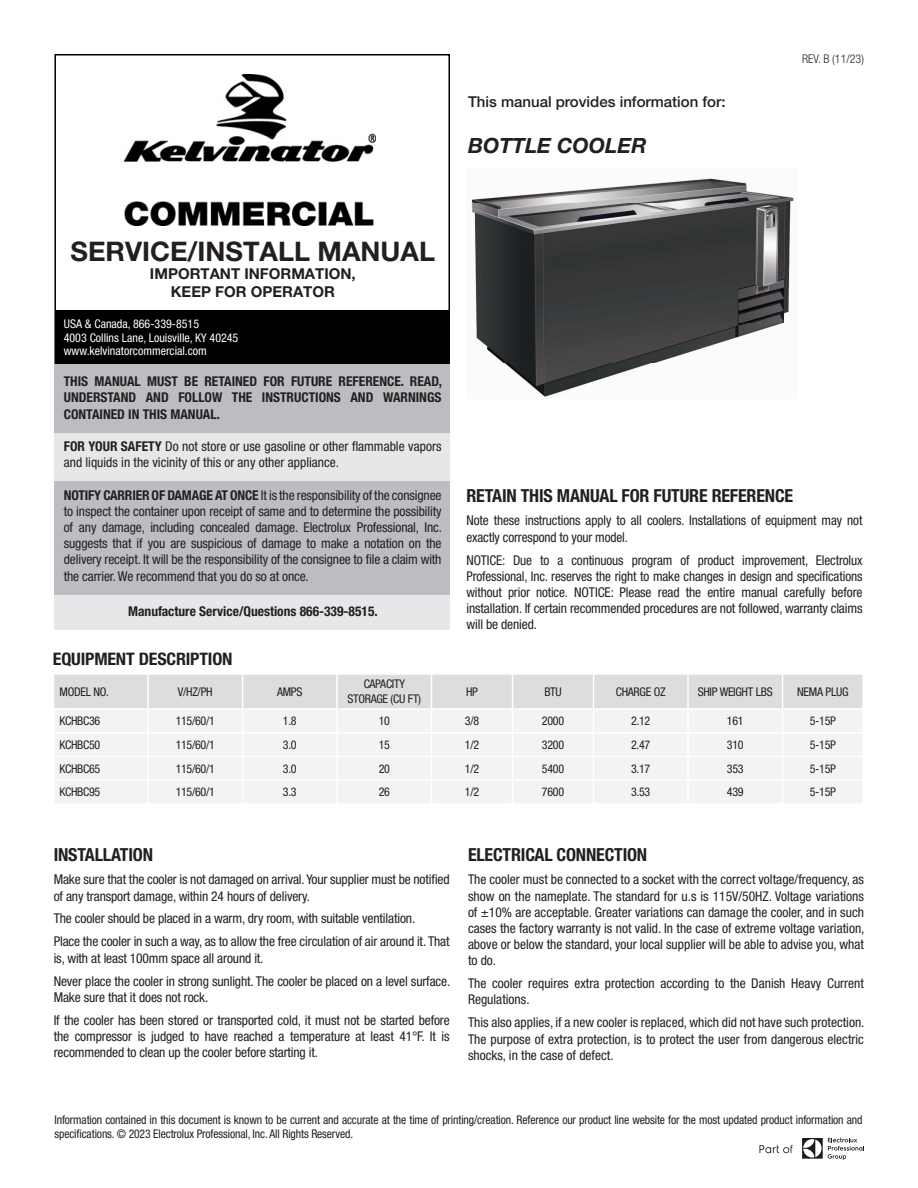
<style>
.page{position:relative;width:918px;height:1188px;background:#fff}
.page>*{position:absolute;margin:0;border:0;box-sizing:border-box;transform-origin:0 0}
.t1{font:700 27px "Helvetica Neue LT Pro";color:#231f20}
.t2{font:italic 700 21px "Helvetica Neue LT Pro";color:#231f20}
.t3{font:700 condensed 18px "Helvetica Neue LT Pro";letter-spacing:-.01em;color:#231f20}
.t4{font:700 condensed 17.25px "Helvetica Neue LT Pro";letter-spacing:-.01em;color:#231f20;scale:1.04 1}
.t5{font:700 15px "Helvetica Neue LT Pro";color:#231f20}
.t6{font:500 15px "Helvetica Neue LT Pro";color:#231f20}
.t7{font:condensed 13.5px/16.2px "Helvetica Neue LT Pro";letter-spacing:-.01em;color:#231f20}
.t8{font:700 condensed 13.5px/16.2px "Helvetica Neue LT Pro";color:#231f20;text-align:justify}
.t9{font:condensed 12px/13.5px "Helvetica Neue LT Pro";letter-spacing:-.01em;color:#231f20}
.t10{font:condensed 12px "Helvetica Neue LT Pro";color:#fff}
.t11{font:300 condensed 12px "Helvetica Neue LT Std";color:#231f20}
.t12{font:10.8px "Impact";color:#000}
.s1{font-weight:700}
</style>
<div class="page">
<div style="left:54px;top:561px;width:396px;height:68px;background:#e6e7e9"></div>
<div style="left:54px;top:481px;width:396px;height:114px;background:#bcbdc0"></div>
<div style="left:54px;top:432px;width:396px;height:49px;background:#e6e7e9"></div>
<div style="left:55px;top:310px;width:394px;height:54px;background:#000"></div>
<div style="left:54px;top:54px;width:396px;height:310px;border:2px solid #000"></div>
<div style="left:54px;top:364px;width:396px;height:68px;background:#bcbdc0"></div>
<svg style="left:54px;top:674px;width:809px;height:129px"></svg>
<hr style="left:862px;top:781px;width:2px;height:22px;background:#fff">
<img style="left:125px;top:74px;width:251px;height:152px">
<svg style="left:802px;top:1138px;width:62px;height:22px"></svg>
<svg style="left:759px;top:1145px;width:34px;height:8px"></svg>
<img style="left:471px;top:178px;width:323px;height:219px">
<p class="t6" style="left:468px;top:92px;width:259px">This manual provides information for:</p>
<p class="t2" style="left:468px;top:132px;width:180px">BOTTLE COOLER</p>
<p class="t12" style="left:433px;top:94px;width:285px">Notify carrier of damage! Inspect all components immediately.</p>
<p class="t1" style="left:71px;top:235px;width:366px">SERVICE/INSTALL MANUAL</p>
<p class="t5" style="left:150px;top:265px;width:207px">IMPORTANT INFORMATION,</p>
<p class="t5" style="left:171px;top:283px;width:166px">KEEP FOR OPERATOR</p>
<p class="t10" style="left:64px;top:317px;width:137px">USA &amp; Canada, 866-339-8515</p>
<p class="t10" style="left:64px;top:330px;width:176px">4003 Collins Lane, Louisville, KY 40245</p>
<p class="t10" style="left:64px;top:344px;width:145px">www.kelvinatorcommercial.com</p>
<p class="t11" style="left:802px;top:51px;width:63px">REV. B (11/23)</p>
<p class="t8" style="left:64px;top:373px;width:380px">THIS MANUAL MUST BE RETAINED FOR FUTURE REFERENCE. READ, UNDERSTAND AND FOLLOW THE INSTRUCTIONS AND WARNINGS CONTAINED IN THIS MANUAL.</p>
<p class="t7" style="left:64px;top:438px;width:379px"><span class="s1">FOR YOUR SAFETY</span> Do not store or use gasoline or other flammable vapors and liquids in the vicinity of this or any other appliance.</p>
<p class="t7" style="left:64px;top:487px;width:380px;text-align:justify"><span class="s1">NOTIFY CARRIER OF DAMAGE AT ONCE</span> It is the responsibility of the consignee to inspect the container upon receipt of same and to determine the possibility of any damage, including concealed damage. Electrolux Professional, Inc. suggests that if you are suspicious of damage to make a notation on the delivery receipt. It will be the responsibility of the consignee to file a claim with the carrier. We recommend that you do so at once.</p>
<p class="t8" style="left:128px;top:603px;width:251px">Manufacture Service/Questions 866-339-8515.</p>
<p class="t4" style="left:53px;top:649px;width:174px">EQUIPMENT DESCRIPTION</p>
<p class="t9" style="left:60px;top:685px;width:51px">MODEL NO.</p>
<p class="t9" style="left:178px;top:685px;width:36px">V/HZ/PH</p>
<p class="t9" style="left:277px;top:685px;width:27px">AMPS</p>
<p class="t9" style="left:364px;top:677px;width:43px">CAPACITY</p>
<p class="t9" style="left:347px;top:692px;width:75px">STORAGE (CU FT)</p>
<p class="t3" style="left:466px;top:485px;width:328px">RETAIN THIS MANUAL FOR FUTURE REFERENCE</p>
<p class="t7" style="left:466px;top:512px;width:397px">Note these instructions apply to all coolers. Installations of equipment may not exactly correspond to your model.</p>
<p class="t7" style="left:466px;top:552px;width:398px;text-align:justify">NOTICE: Due to a continuous program of product improvement, Electrolux Professional, Inc. reserves the right to make changes in design and specifications without prior notice. NOTICE: Please read the entire manual carefully before installation. If certain recommended procedures are not followed, warranty claims will be denied.</p>
<p class="t9" style="left:466px;top:685px;width:13px">HP</p>
<p class="t9" style="left:544px;top:685px;width:19px">BTU</p>
<p class="t9" style="left:616px;top:685px;width:51px">CHARGE OZ</p>
<p class="t9" style="left:698px;top:685px;width:77px">SHIP WEIGHT LBS</p>
<p class="t9" style="left:797px;top:685px;width:53px">NEMA PLUG</p>
<p class="t9" style="left:60px;top:714px;width:42px">KCHBC36</p>
<p class="t9" style="left:176px;top:714px;width:41px">115/60/1</p>
<p class="t9" style="left:283px;top:714px;width:15px">1.8</p>
<p class="t9" style="left:379px;top:714px;width:13px">10</p>
<p class="t9" style="left:465px;top:714px;width:16px">3/8</p>
<p class="t9" style="left:542px;top:714px;width:24px">2000</p>
<p class="t9" style="left:631px;top:714px;width:21px">2.12</p>
<p class="t9" style="left:727px;top:714px;width:18px">161</p>
<p class="t9" style="left:810px;top:714px;width:28px">5-15P</p>
<p class="t9" style="left:60px;top:738px;width:42px">KCHBC50</p>
<p class="t9" style="left:176px;top:738px;width:41px">115/60/1</p>
<p class="t9" style="left:283px;top:738px;width:15px">3.0</p>
<p class="t9" style="left:379px;top:738px;width:13px">15</p>
<p class="t9" style="left:465px;top:738px;width:16px">1/2</p>
<p class="t9" style="left:542px;top:738px;width:24px">3200</p>
<p class="t9" style="left:631px;top:738px;width:21px">2.47</p>
<p class="t9" style="left:727px;top:738px;width:18px">310</p>
<p class="t9" style="left:810px;top:738px;width:28px">5-15P</p>
<p class="t9" style="left:60px;top:762px;width:42px">KCHBC65</p>
<p class="t9" style="left:176px;top:762px;width:41px">115/60/1</p>
<p class="t9" style="left:283px;top:762px;width:15px">3.0</p>
<p class="t9" style="left:379px;top:762px;width:13px">20</p>
<p class="t9" style="left:465px;top:762px;width:16px">1/2</p>
<p class="t9" style="left:542px;top:762px;width:24px">5400</p>
<p class="t9" style="left:631px;top:762px;width:21px">3.17</p>
<p class="t9" style="left:727px;top:762px;width:18px">353</p>
<p class="t9" style="left:810px;top:762px;width:28px">5-15P</p>
<p class="t9" style="left:60px;top:785px;width:42px">KCHBC95</p>
<p class="t9" style="left:176px;top:785px;width:41px">115/60/1</p>
<p class="t9" style="left:283px;top:785px;width:15px">3.3</p>
<p class="t9" style="left:379px;top:785px;width:13px">26</p>
<p class="t9" style="left:465px;top:785px;width:16px">1/2</p>
<p class="t9" style="left:542px;top:785px;width:24px">7600</p>
<p class="t9" style="left:631px;top:785px;width:21px">3.53</p>
<p class="t9" style="left:727px;top:785px;width:18px">439</p>
<p class="t9" style="left:810px;top:785px;width:28px">5-15P</p>
<p class="t3" style="left:54px;top:844px;width:101px">INSTALLATION</p>
<p class="t7" style="left:54px;top:871px;width:398px">Make sure that the cooler is not damaged on arrival. Your supplier must be notified of any transport damage, within 24 hours of delivery.</p>
<p class="t7" style="left:54px;top:911px;width:363px">The cooler should be placed in a warm, dry room, with suitable ventilation.</p>
<p class="t7" style="left:54px;top:933px;width:398px">Place the cooler in such a way, as to allow the free circulation of air around it. That is, with at least 100mm space all around it.</p>
<p class="t7" style="left:54px;top:973px;width:398px">Never place the cooler in strong sunlight. The cooler be placed on a level surface.<br>Make sure that it does not rock.</p>
<p class="t7" style="left:54px;top:1012px;width:398px;text-align:justify">If the cooler has been stored or transported cold, it must not be started before the compressor is judged to have reached a temperature at least 41°F. It is recommended to clean up the cooler before starting it.</p>
<p class="t3" style="left:468px;top:844px;width:181px">ELECTRICAL CONNECTION</p>
<p class="t7" style="left:468px;top:871px;width:398px;text-align:justify">The cooler must be connected to a socket with the correct voltage/frequency, as show on the nameplate. The standard for u.s is 115V/50HZ. Voltage variations of ±10% are acceptable. Greater variations can damage the cooler, and in such cases the factory warranty is not valid. In the case of extreme voltage variation, above or below the standard, your local supplier will be able to advise you, what to do.</p>
<p class="t7" style="left:468px;top:975px;width:398px">The cooler requires extra protection according to the Danish Heavy Current<br>Regulations.</p>
<p class="t7" style="left:468px;top:1014px;width:398px;text-align:justify">This also applies, if a new cooler is replaced, which did not have such protection.<br>The purpose of extra protection, is to protect the user from dangerous electric shocks, in the case of defect.</p>
<p class="t9" style="left:54px;top:1113px;width:810px">Information contained in this document is known to be current and accurate at the time of printing/creation. Reference our product line website for the most updated product information and specifications. © 2023 Electrolux Professional, Inc. All Rights Reserved.</p>
</div>
